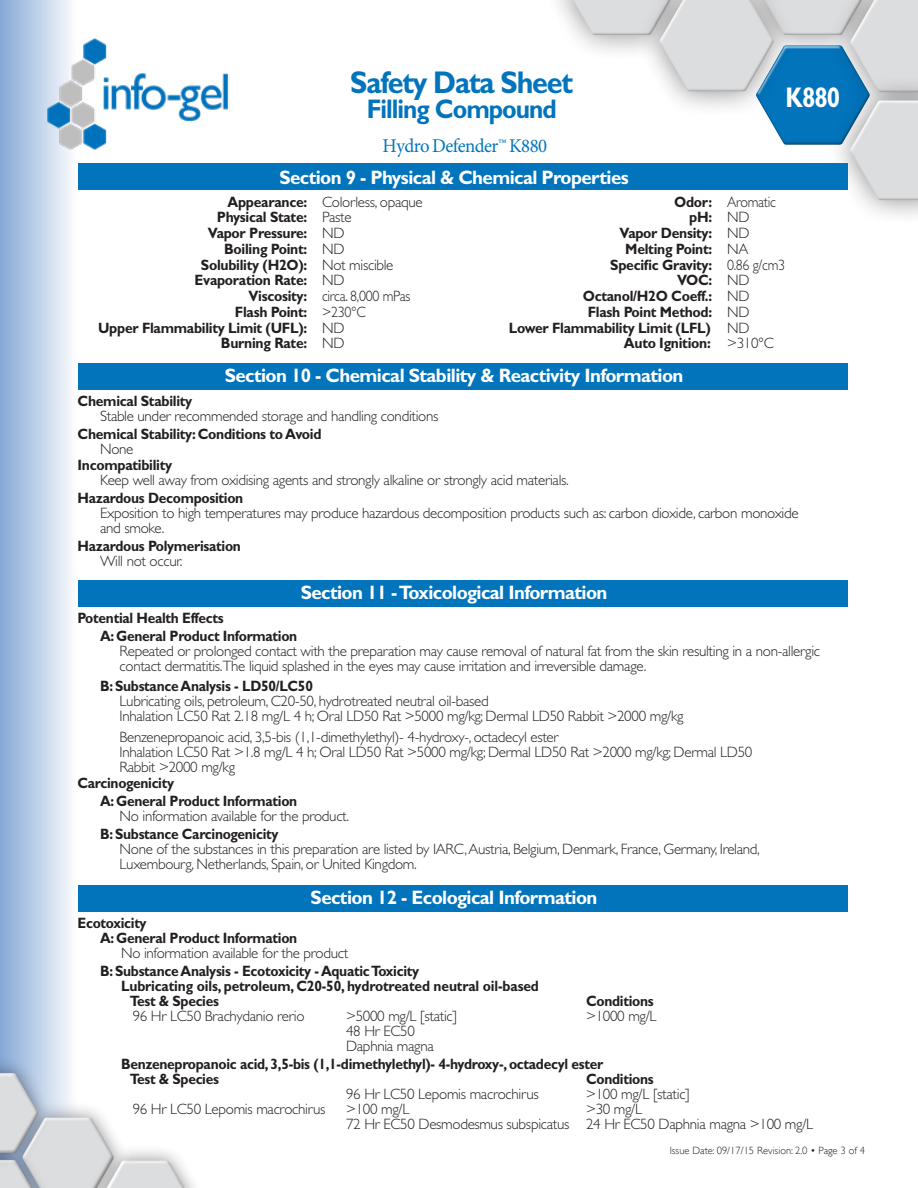
<style>
.page{position:relative;width:918px;height:1188px;background:#fff}
.page>*{position:absolute;margin:0;border:0;box-sizing:border-box;transform-origin:0 0}
.t1{font:700 31.5px "Gill Sans Std";letter-spacing:-.04em;color:#0174bc;scale:.91 1}
.t2{font:700 28.5px "Gill Sans Std";color:#fff;scale:.85 1}
.t3{font:700 27px "Gill Sans Std";letter-spacing:-.04em;color:#0174bc;scale:.91 1}
.t4{font:700 19.5px "Gill Sans Std";letter-spacing:-.03em;color:#fff;scale:.96 1}
.t5{font:19.5px "Minion Pro";letter-spacing:-.03em;color:#0075bc;scale:.96 1}
.t6{font:300 15px "Gill Sans Std";letter-spacing:-.02em;color:#231f20}
.t7{font:700 15px "Gill Sans Std";letter-spacing:-.02em;color:#231f20;scale:.92 1}
.t8{font:700 15px "Gill Sans Std";letter-spacing:-.02em;color:#231f20;scale:.93 1}
.t9{font:300 15px "Gill Sans Std";letter-spacing:-.02em;color:#231f20;scale:.93 1}
.t10{font:300 10.5px "Gill Sans";color:#231f20}
.s1{font-weight:700}
.s2{font-weight:300}
</style>
<div class="page">
<div style="left:0;top:0;width:77px;height:1188px;background:linear-gradient(to right,#85a8d6,#fdfdfe)"></div>
<img style="left:116px;top:73px;width:114px;height:49px">
<img style="left:46px;top:38px;width:70px;height:125px">
<div style="left:0;top:1057px;width:53px;height:113px;background:#231f20;opacity:.48"></div>
<div style="left:0;top:1071px;width:40px;height:83px;background:#231f20;opacity:.77"></div>
<svg style="left:0;top:1073px;width:177px;height:115px"></svg>
<div style="left:100px;top:1159px;width:93px;height:29px;background:#231f20;opacity:.77"></div>
<div style="left:826px;top:75px;width:92px;height:151px;background:#231f20;opacity:.5"></div>
<svg style="left:565px;top:0;width:353px;height:200px"></svg>
<div style="left:659px;top:0;width:115px;height:93px;background:#231f20;opacity:.52"></div>
<div style="left:78px;top:164px;width:770px;height:26px;background:#0174bc"></div>
<div style="left:78px;top:363px;width:770px;height:26px;background:#0174bc"></div>
<div style="left:78px;top:885px;width:770px;height:26px;background:#0174bc"></div>
<div style="left:78px;top:580px;width:770px;height:27px;background:#0174bc"></div>
<h1 class="t1" style="left:350px;top:63px;width:247px">Safety Data Sheet</h1>
<h3 class="t3" style="left:367px;top:93px;width:210px">Filling Compound</h3>
<h3 class="t5" style="left:383px;top:132px;width:173px">Hydro Defender™ K880</h3>
<p class="t2" style="left:786px;top:81px;width:66px">K880</p>
<p class="t4" style="left:279px;top:166px;width:365px">Section 9 - Physical &amp; Chemical Properties</p>
<p class="t6" style="left:228px;top:193px;width:197px"><span class="s1">Appearance:</span> Colorless, opaque</p>
<p class="t9" style="left:674px;top:193px;width:111px"><span class="s1">Odor:</span> Aromatic</p>
<p class="t8" style="left:217px;top:208px;width:146px">Physical State: <span class="s2">Paste</span></p>
<p class="t8" style="left:689px;top:208px;width:66px">pH: <span class="s2">ND</span></p>
<p class="t8" style="left:208px;top:224px;width:148px">Vapor Pressure: <span class="s2">ND</span></p>
<p class="t8" style="left:620px;top:224px;width:141px">Vapor Density: <span class="s2">ND</span></p>
<p class="t8" style="left:224px;top:240px;width:131px">Boiling Point: <span class="s2">ND</span></p>
<p class="t8" style="left:625px;top:240px;width:134px">Melting Point: <span class="s2">NA</span></p>
<p class="t8" style="left:201px;top:256px;width:208px">Solubility (H2O): <span class="s2">Not miscible</span></p>
<p class="t8" style="left:610px;top:256px;width:190px">Specific Gravity: <span class="s2">0.86 g/cm3</span></p>
<p class="t8" style="left:195px;top:271px;width:163px">Evaporation Rate: <span class="s2">ND</span></p>
<p class="t8" style="left:677px;top:271px;width:79px">VOC: <span class="s2">ND</span></p>
<p class="t9" style="left:248px;top:288px;width:176px"><span class="s1">Viscosity:</span> circa. 8,000 mPas</p>
<p class="t8" style="left:583px;top:287px;width:181px">Octanol/H2O Coeff.: <span class="s2">ND</span></p>
<p class="t8" style="left:235px;top:303px;width:142px">Flash Point: <span class="s2">&gt;230°C</span></p>
<p class="t8" style="left:588px;top:303px;width:175px">Flash Point Method: <span class="s2">ND</span></p>
<p class="t8" style="left:98px;top:319px;width:266px">Upper Flammability Limit (UFL): <span class="s2">ND</span></p>
<p class="t8" style="left:509px;top:319px;width:260px">Lower Flammability Limit (LFL) <span class="s2">ND</span></p>
<p class="t8" style="left:221px;top:334px;width:134px">Burning Rate: <span class="s2">ND</span></p>
<p class="t8" style="left:624px;top:334px;width:163px">Auto Ignition: <span class="s2">&gt;310°C</span></p>
<p class="t4" style="left:225px;top:363px;width:479px">Section 10 - Chemical Stability &amp; Reactivity Information</p>
<p class="t8" style="left:78px;top:392px;width:125px">Chemical Stability</p>
<p class="t6" style="left:100px;top:407px;width:340px">Stable under recommended storage and handling conditions</p>
<p class="t8" style="left:78px;top:425px;width:264px">Chemical Stability: Conditions to Avoid</p>
<p class="t6" style="left:100px;top:440px;width:35px">None</p>
<p class="t8" style="left:78px;top:456px;width:103px">Incompatibility</p>
<p class="t6" style="left:100px;top:472px;width:470px">Keep well away from oxidising agents and strongly alkaline or strongly acid materials.</p>
<p class="t7" style="left:78px;top:489px;width:182px">Hazardous Decomposition</p>
<p class="t6" style="left:100px;top:505px;width:700px">Exposition to high temperatures may produce hazardous decomposition products such as: carbon dioxide, carbon monoxide</p>
<p class="t6" style="left:100px;top:520px;width:66px">and smoke.</p>
<p class="t7" style="left:78px;top:537px;width:179px">Hazardous Polymerisation</p>
<p class="t6" style="left:100px;top:553px;width:84px">Will not occur.</p>
<p class="t4" style="left:301px;top:581px;width:321px">Section 11 - Toxicological Information</p>
<p class="t7" style="left:78px;top:609px;width:160px">Potential Health Effects</p>
<p class="t7" style="left:100px;top:627px;width:216px">A: General Product Information</p>
<p class="t6" style="left:120px;top:643px;width:702px">Repeated or prolonged contact with the preparation may cause removal of natural fat from the skin resulting in a non-allergic</p>
<p class="t6" style="left:120px;top:658px;width:528px">contact dermatitis.The liquid splashed in the eyes may cause irritation and irreversible damage.</p>
<p class="t7" style="left:100px;top:677px;width:233px">B: Substance Analysis - LD50/LC50</p>
<p class="t6" style="left:120px;top:692px;width:371px">Lubricating oils, petroleum, C20-50, hydrotreated neutral oil-based</p>
<p class="t6" style="left:120px;top:707px;width:565px">Inhalation LC50 Rat 2.18 mg/L 4 h; Oral LD50 Rat &gt;5000 mg/kg; Dermal LD50 Rabbit &gt;2000 mg/kg</p>
<p class="t6" style="left:120px;top:728px;width:440px">Benzenepropanoic acid, 3,5-bis (1,1-dimethylethyl)- 4-hydroxy-, octadecyl ester</p>
<p class="t6" style="left:120px;top:743px;width:634px">Inhalation LC50 Rat &gt;1.8 mg/L 4 h; Oral LD50 Rat &gt;5000 mg/kg; Dermal LD50 Rat &gt;2000 mg/kg; Dermal LD50</p>
<p class="t6" style="left:120px;top:758px;width:117px">Rabbit &gt;2000 mg/kg</p>
<p class="t7" style="left:78px;top:774px;width:106px">Carcinogenicity</p>
<p class="t7" style="left:100px;top:792px;width:216px">A: General Product Information</p>
<p class="t6" style="left:120px;top:807px;width:231px">No information available for the product.</p>
<p class="t7" style="left:100px;top:825px;width:195px">B: Substance Carcinogenicity</p>
<p class="t6" style="left:120px;top:840px;width:642px">None of the substances in this preparation are listed by IARC, Austria, Belgium, Denmark, France, Germany, Ireland,</p>
<p class="t6" style="left:120px;top:855px;width:299px">Luxembourg, Netherlands, Spain, or United Kingdom.</p>
<p class="t4" style="left:311px;top:885px;width:300px">Section 12 - Ecological Information</p>
<p class="t7" style="left:78px;top:914px;width:77px">Ecotoxicity</p>
<p class="t7" style="left:100px;top:929px;width:216px">A: General Product Information</p>
<p class="t6" style="left:121px;top:944px;width:229px">No information available for the product</p>
<p class="t7" style="left:100px;top:962px;width:348px">B: Substance Analysis - Ecotoxicity - Aquatic Toxicity</p>
<p class="t7" style="left:121px;top:977px;width:456px">Lubricating oils, petroleum, C20-50, hydrotreated neutral oil-based</p>
<p class="t7" style="left:130px;top:992px;width:99px">Test &amp; Species</p>
<p class="t7" style="left:586px;top:992px;width:75px">Conditions</p>
<p class="t6" style="left:133px;top:1007px;width:173px">96 Hr LC50 Brachydanio rerio</p>
<p class="t6" style="left:346px;top:1007px;width:112px">&gt;5000 mg/L [static]</p>
<p class="t6" style="left:586px;top:1007px;width:72px">&gt;1000 mg/L</p>
<p class="t6" style="left:346px;top:1022px;width:70px">48 Hr EC50</p>
<p class="t6" style="left:346px;top:1037px;width:89px">Daphnia magna</p>
<p class="t7" style="left:121px;top:1055px;width:526px">Benzenepropanoic acid, 3,5-bis (1,1-dimethylethyl)- 4-hydroxy-, octadecyl ester</p>
<p class="t7" style="left:130px;top:1070px;width:99px">Test &amp; Species</p>
<p class="t7" style="left:586px;top:1070px;width:75px">Conditions</p>
<p class="t6" style="left:346px;top:1085px;width:194px">96 Hr LC50 Lepomis macrochirus</p>
<p class="t6" style="left:586px;top:1085px;width:105px">&gt;100 mg/L [static]</p>
<p class="t6" style="left:133px;top:1100px;width:194px">96 Hr LC50 Lepomis macrochirus</p>
<p class="t6" style="left:346px;top:1100px;width:65px">&gt;100 mg/L</p>
<p class="t6" style="left:586px;top:1100px;width:58px">&gt;30 mg/L</p>
<p class="t6" style="left:346px;top:1115px;width:469px">72 Hr EC50 Desmodesmus subspicatus 24 Hr EC50 Daphnia magna &gt;100 mg/L</p>
<p class="t10" style="left:670px;top:1144px;width:197px">Issue Date: 09/17/15 Revision: 2.0 • Page 3 of 4</p>
</div>
